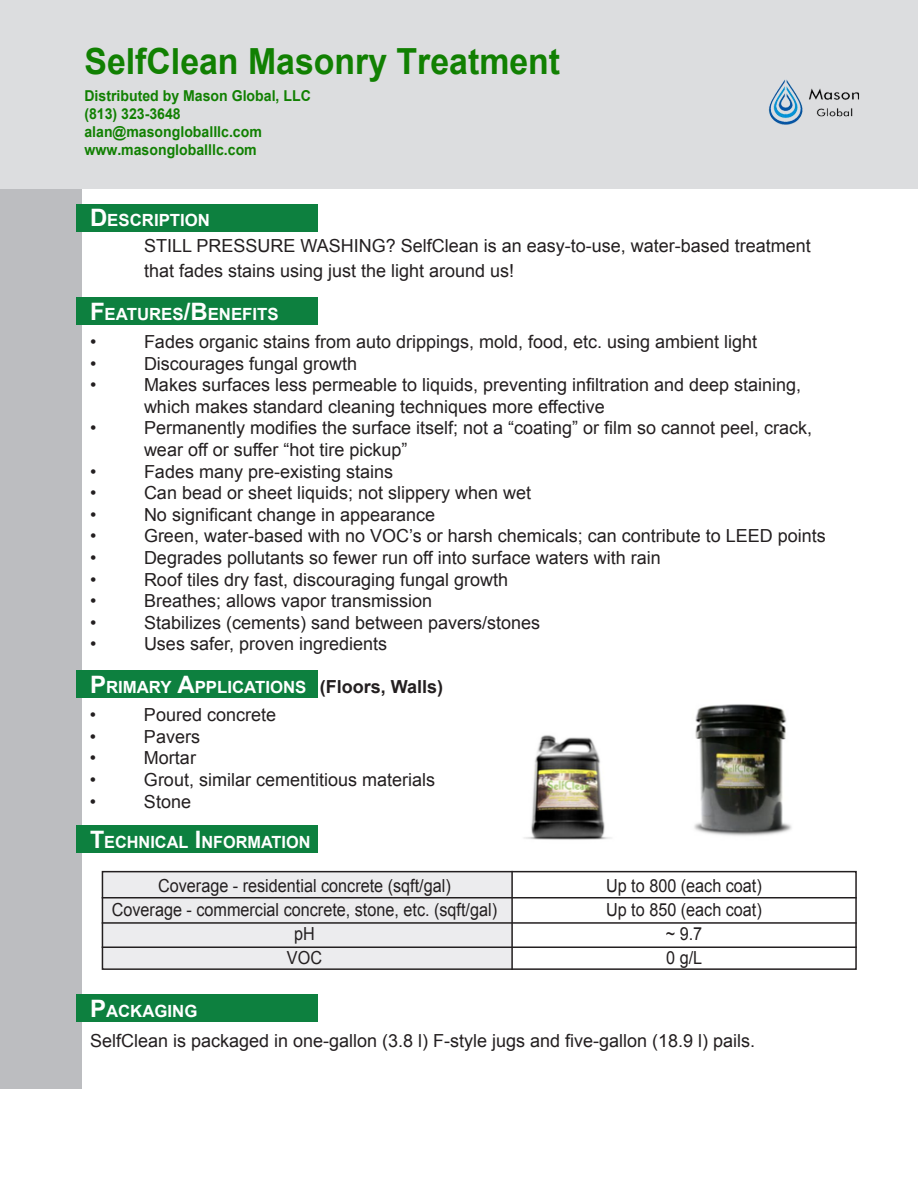
<style>
.page{position:relative;width:918px;height:1188px;background:#fff}
.page>*{position:absolute;margin:0;border:0;box-sizing:border-box;transform-origin:0 0}
.t1{font:700 36px "Arial";color:#118002;scale:.94 1}
.t2{font:18px/21.6px "Arial";color:#231f20}
.t3{font:18px "Arial";color:#231f20;scale:.9 1}
.t4{font:700 16.8px "Arial";color:#fff}
.t5{font:700 15px/18px "Arial";color:#118002;scale:.94 1}
.s1{font-size:24px}
.s2{font-size:18px;color:#231f20}
</style>
<div class="page">
<div style="left:102px;top:873px;width:410px;height:95px;background:#ececee"></div>
<div style="left:0;top:166px;width:81px;height:923px;background:#bcbdc0"></div>
<div style="left:0;top:0;width:918px;height:189px;background:#dcdddf"></div>
<div style="left:76px;top:204px;width:242px;height:27px;background:#0d803f"></div>
<div style="left:76px;top:298px;width:242px;height:27px;background:#0d803f"></div>
<div style="left:76px;top:670px;width:242px;height:28px;background:#0d803f"></div>
<div style="left:76px;top:826px;width:242px;height:27px;background:#0d803f"></div>
<div style="left:76px;top:995px;width:242px;height:27px;background:#0d803f"></div>
<div style="left:102px;top:871px;width:755px;height:99px;border:2px solid #231f20"></div>
<hr style="left:511px;top:871px;width:2px;height:99px;background:#231f20">
<hr style="left:102px;top:897px;width:755px;height:1px;background:#231f20">
<hr style="left:102px;top:922px;width:755px;height:2px;background:#231f20">
<hr style="left:102px;top:946px;width:755px;height:2px;background:#231f20">
<img style="left:524px;top:735px;width:87px;height:105px">
<img style="left:694px;top:704px;width:98px;height:132px">
<img style="left:768px;top:79px;width:92px;height:46px">
<h1 class="t1" style="left:84px;top:38px;width:508px">SelfClean Masonry Treatment</h1>
<p class="t5" style="left:84px;top:87px;width:242px">Distributed by Mason Global, LLC (813) 323-3648 alan@masongloballlc.com www.masongloballlc.com</p>
<p class="t4" style="left:90px;top:211px;width:122px"><span class="s1">D</span>ESCRIPTION</p>
<p class="t2" style="left:144px;top:233px;width:668px;line-height:25.5px">STILL PRESSURE WASHING? SelfClean is an easy-to-use, water-based treatment that fades stains using just the light around us!</p>
<p class="t4" style="left:90px;top:304px;width:190px"><span class="s1">F</span>EATURES<span class="s1">/B</span>ENEFITS</p>
<p class="t2" style="left:90px;top:331px;width:8px">•</p>
<p class="t2" style="left:144px;top:331px;width:615px">Fades organic stains from auto drippings, mold, food, etc. using ambient light</p>
<p class="t2" style="left:90px;top:353px;width:8px">•</p>
<p class="t2" style="left:144px;top:353px;width:215px">Discourages fungal growth</p>
<p class="t2" style="left:90px;top:374px;width:8px">•</p>
<p class="t2" style="left:144px;top:374px;width:659px">Makes surfaces less permeable to liquids, preventing infiltration and deep staining, which makes standard cleaning techniques more effective</p>
<p class="t2" style="left:90px;top:417px;width:8px">•</p>
<p class="t2" style="left:144px;top:417px;width:670px">Permanently modifies the surface itself; not a “coating” or film so cannot peel, crack, wear off or suffer “hot tire pickup”</p>
<p class="t2" style="left:90px;top:461px;width:8px">•</p>
<p class="t2" style="left:144px;top:461px;width:251px">Fades many pre-existing stains</p>
<p class="t2" style="left:90px;top:482px;width:8px">•</p>
<p class="t2" style="left:144px;top:482px;width:389px">Can bead or sheet liquids; not slippery when wet</p>
<p class="t2" style="left:90px;top:504px;width:8px">•</p>
<p class="t2" style="left:144px;top:504px;width:293px">No significant change in appearance</p>
<p class="t2" style="left:90px;top:525px;width:8px">•</p>
<p class="t2" style="left:144px;top:525px;width:683px">Green, water-based with no VOC’s or harsh chemicals; can contribute to LEED points</p>
<p class="t2" style="left:90px;top:547px;width:8px">•</p>
<p class="t2" style="left:144px;top:547px;width:518px">Degrades pollutants so fewer run off into surface waters with rain</p>
<p class="t2" style="left:90px;top:569px;width:8px">•</p>
<p class="t2" style="left:144px;top:569px;width:366px">Roof tiles dry fast, discouraging fungal growth</p>
<p class="t2" style="left:90px;top:590px;width:8px">•</p>
<p class="t2" style="left:144px;top:590px;width:290px">Breathes; allows vapor transmission</p>
<p class="t2" style="left:90px;top:612px;width:8px">•</p>
<p class="t2" style="left:144px;top:612px;width:398px">Stabilizes (cements) sand between pavers/stones</p>
<p class="t2" style="left:90px;top:633px;width:8px">•</p>
<p class="t2" style="left:144px;top:633px;width:245px">Uses safer, proven ingredients</p>
<p class="t4" style="left:90px;top:678px;width:355px"><span class="s1">P</span>RIMARY <span class="s1">A</span>PPLICATIONS <span class="s2">(Floors, Walls)</span></p>
<p class="t2" style="left:90px;top:704px;width:8px">•</p>
<p class="t2" style="left:144px;top:704px;width:134px">Poured concrete</p>
<p class="t2" style="left:90px;top:726px;width:8px">•</p>
<p class="t2" style="left:144px;top:726px;width:58px">Pavers</p>
<p class="t2" style="left:90px;top:747px;width:8px">•</p>
<p class="t2" style="left:144px;top:747px;width:54px">Mortar</p>
<p class="t2" style="left:90px;top:769px;width:8px">•</p>
<p class="t2" style="left:144px;top:769px;width:293px">Grout, similar cementitious materials</p>
<p class="t2" style="left:90px;top:791px;width:8px">•</p>
<p class="t2" style="left:144px;top:791px;width:49px">Stone</p>
<p class="t4" style="left:90px;top:833px;width:222px"><span class="s1">T</span>ECHNICAL <span class="s1">I</span>NFORMATION</p>
<p class="t3" style="left:158px;top:876px;width:327px">Coverage - residential concrete (sqft/gal)</p>
<p class="t3" style="left:606px;top:876px;width:175px">Up to 800 (each coat)</p>
<p class="t3" style="left:112px;top:900px;width:430px">Coverage - commercial concrete, stone, etc. (sqft/gal)</p>
<p class="t3" style="left:606px;top:900px;width:175px">Up to 850 (each coat)</p>
<p class="t3" style="left:294px;top:924px;width:25px">pH</p>
<p class="t3" style="left:666px;top:924px;width:42px">~ 9.7</p>
<p class="t3" style="left:287px;top:948px;width:41px">VOC</p>
<p class="t3" style="left:666px;top:948px;width:42px">0 g/L</p>
<p class="t4" style="left:90px;top:1002px;width:109px"><span class="s1">P</span>ACKAGING</p>
<p class="t2" style="left:90px;top:1030px;width:667px">SelfClean is packaged in one-gallon (3.8 l) F-style jugs and five-gallon (18.9 l) pails.</p>
</div>
